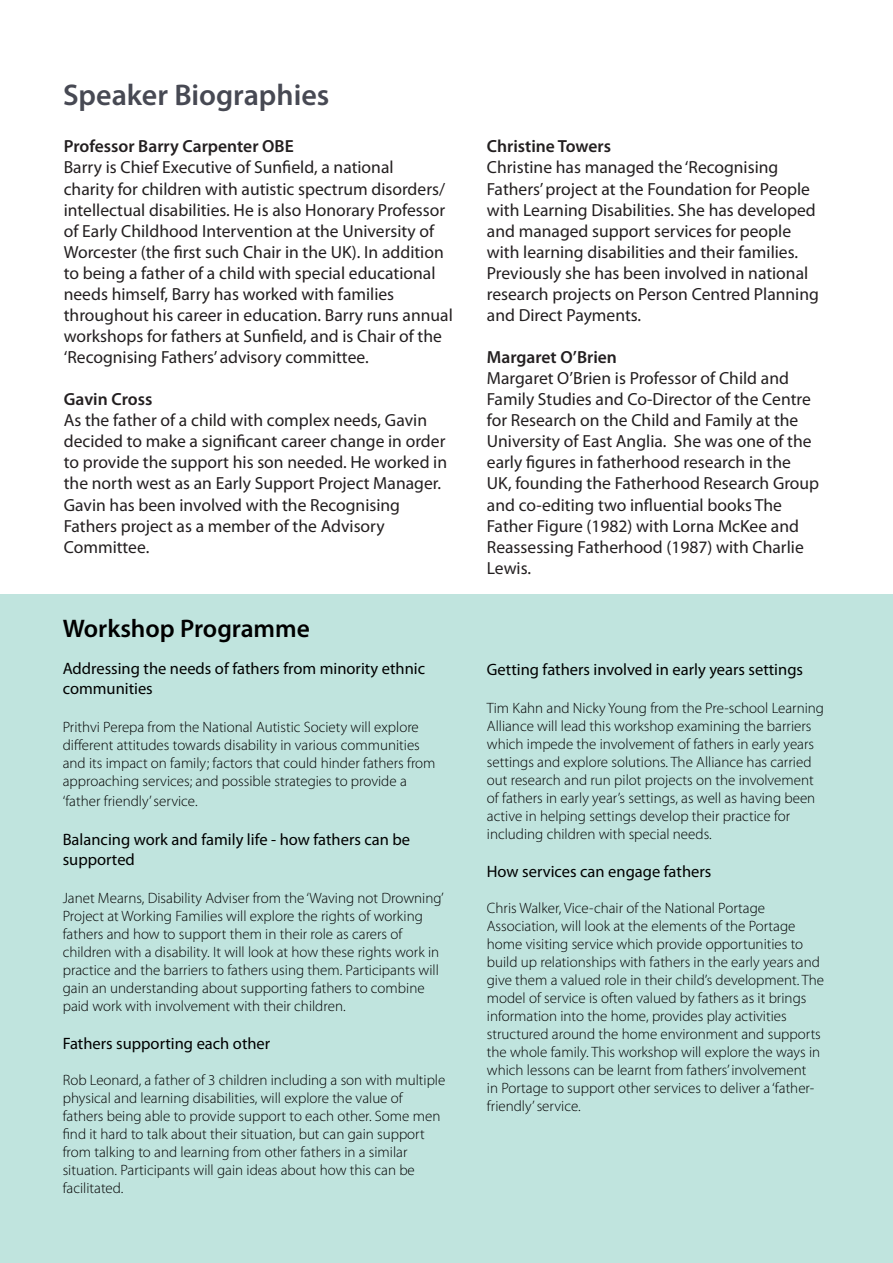
<style>
.page{position:relative;width:893px;height:1263px;background:#fff}
.page>*{position:absolute;margin:0;border:0;box-sizing:border-box;transform-origin:0 0}
.t1{font:600 30px "Myriad Pro";color:#474953}
.t2{font:600 25.5px "Myriad Pro";color:#000}
.t3{font:17.55px/21px "Myriad Pro";color:#231f20}
.t4{font:600 17.55px "Myriad Pro";color:#231f20}
.t5{font:16.5px/19.8px "Myriad Pro";color:#000}
.t6{font:300 15px/18px "Myriad Pro";color:#000}
</style>
<div class="page">
<div style="left:0;top:594px;width:893px;height:669px;background:#c0e4de"></div>
<h1 class="t1" style="left:63px;top:76px;width:268px">Speaker Biographies</h1>
<p class="t4" style="left:64px;top:135px;width:231px">Professor Barry Carpenter OBE</p>
<p class="t3" style="left:64px;top:157px;width:391px">Barry is Chief Executive of Sunfield, a national<br>charity for children with autistic spectrum disorders/ intellectual disabilities. He is also Honorary Professor of Early Childhood Intervention at the University of Worcester (the first such Chair in the UK). In addition to being a father of a child with special educational needs himself, Barry has worked with families throughout his career in education. Barry runs annual workshops for fathers at Sunfield, and is Chair of the ‘Recognising Fathers’ advisory committee.</p>
<p class="t4" style="left:64px;top:388px;width:90px">Gavin Cross</p>
<p class="t3" style="left:64px;top:410px;width:385px">As the father of a child with complex needs, Gavin decided to make a significant career change in order to provide the support his son needed. He worked in the north west as an Early Support Project Manager.<br>Gavin has been involved with the Recognising Fathers project as a member of the Advisory Committee.</p>
<h2 class="t2" style="left:63px;top:612px;width:249px">Workshop Programme</h2>
<p class="t5" style="left:63px;top:659px;width:364px">Addressing the needs of fathers from minority ethnic communities</p>
<p class="t6" style="left:63px;top:718px;width:374px">Prithvi Perepa from the National Autistic Society will explore different attitudes towards disability in various communities and its impact on family; factors that could hinder fathers from approaching services; and possible strategies to provide a</p>
<p class="t6" style="left:63px;top:792px;width:136px">‘father friendly’ service.</p>
<p class="t5" style="left:63px;top:830px;width:349px">Balancing work and family life - how fathers can be supported</p>
<p class="t6" style="left:63px;top:889px;width:383px">Janet Mearns, Disability Adviser from the ‘Waving not Drowning’ Project at Working Families will explore the rights of working fathers and how to support them in their role as carers of children with a disability. It will look at how these rights work in practice and the barriers to fathers using them. Participants will gain an understanding about supporting fathers to combine paid work with involvement with their children.</p>
<p class="t5" style="left:63px;top:1033px;width:209px">Fathers supporting each other</p>
<p class="t6" style="left:63px;top:1071px;width:384px">Rob Leonard, a father of 3 children including a son with multiple physical and learning disabilities, will explore the value of fathers being able to provide support to each other. Some men find it hard to talk about their situation, but can gain support from talking to and learning from other fathers in a similar situation. Participants will gain ideas about how this can be facilitated.</p>
<p class="t4" style="left:487px;top:135px;width:126px">Christine Towers</p>
<p class="t3" style="left:487px;top:157px;width:334px">Christine has managed the ‘Recognising Fathers’ project at the Foundation for People with Learning Disabilities. She has developed and managed support services for people with learning disabilities and their families.<br>Previously she has been involved in national research projects on Person Centred Planning and Direct Payments.</p>
<p class="t4" style="left:487px;top:346px;width:132px">Margaret O’Brien</p>
<p class="t3" style="left:487px;top:367px;width:334px">Margaret O’Brien is Professor of Child and Family Studies and Co-Director of the Centre for Research on the Child and Family at the University of East Anglia. She was one of the early figures in fatherhood research in the UK, founding the Fatherhood Research Group and co-editing two influential books The Father Figure (1982) with Lorna McKee and Reassessing Fatherhood (1987) with Charlie Lewis.</p>
<p class="t5" style="left:487px;top:659px;width:318px">Getting fathers involved in early years settings</p>
<p class="t6" style="left:487px;top:699px;width:339px">Tim Kahn and Nicky Young from the Pre-school Learning Alliance will lead this workshop examining the barriers which impede the involvement of fathers in early years settings and explore solutions. The Alliance has carried out research and run pilot projects on the involvement of fathers in early year’s settings, as well as having been active in helping settings develop their practice for including children with special needs.</p>
<p class="t5" style="left:487px;top:861px;width:226px">How services can engage fathers</p>
<p class="t6" style="left:487px;top:898px;width:339px">Chris Walker, Vice-chair of the National Portage Association, will look at the elements of the Portage home visiting service which provide opportunities to build up relationships with fathers in the early years and give them a valued role in their child’s development. The model of service is often valued by fathers as it brings information into the home, provides play activities structured around the home environment and supports the whole family. This workshop will explore the ways in which lessons can be learnt from fathers’ involvement<br>in Portage to support other services to deliver a ‘father&shy;friendly’ service.</p>
</div>
